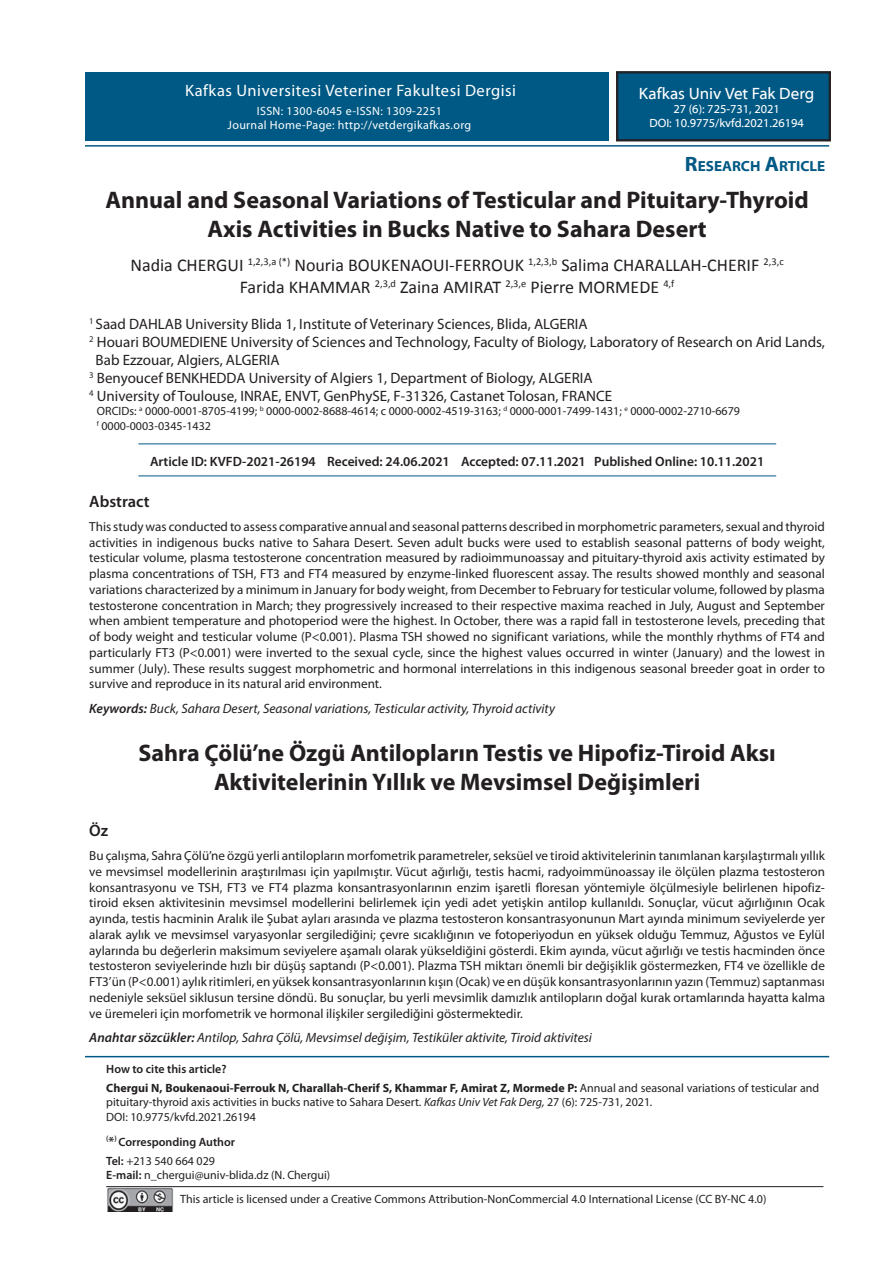
<style>
.page{position:relative;width:893px;height:1263px;background:#fff}
.page>*{position:absolute;margin:0;border:0;box-sizing:border-box;transform-origin:0 0}
.ORIJINAL_BASLIK{font:700 24px/28.8px "Myriad Pro";color:#231f20;text-align:center}
.t1{font:18px "Calibri";color:#231f20}
.t2{font:16.5px "Myriad Pro";letter-spacing:.03em;color:#fff}
.t3{font:16.5px "Myriad Web Pro";color:#fff}
.t4{font:600 16.5px "Myriad Pro";color:#231f20}
.t5{font:15px/18px "Myriad Pro";color:#231f20}
.t6{font:700 14.7px "Myriad Web Pro";color:#005984}
.t7{font:italic 13.5px "Myriad Pro";color:#231f20}
.t8{font:600 13.5px "Myriad Pro";color:#231f20}
.SUMMARY_PARAGRAF{font:13.2px/15.8px "Myriad Pro";color:#231f20;text-align:justify}
.TABLO{font:12px/14.4px "Myriad Pro";color:#231f20}
.t9{font:12px "Myriad Pro";letter-spacing:.03em;color:#fff}
.t10{font:12px "Myriad Web Pro";color:#fff}
.t11{font:600 12px "Myriad Pro";color:#231f20}
.s1{font-size:21px}
.s2{font-weight:600}
.s3{font-weight:700}
.s4{font-style:italic}
.s5{font-size:13.5px}
</style>
<div class="page">
<hr style="left:85px;top:1056px;width:744px;height:1px;background:#005984">
<hr style="left:85px;top:145px;width:744px;height:2px;background:#005984">
<hr style="left:138px;top:444px;width:638px;height:1px;background:#005984">
<hr style="left:138px;top:476px;width:638px;height:1px;background:#005984">
<div style="left:616px;top:71px;width:215px;height:70px;background:#005984"></div>
<div style="left:617px;top:72px;width:213px;height:69px;border:1px solid #231f20"></div>
<div style="left:618px;top:73px;width:211px;height:67px;border:1px solid #231f20"></div>
<div style="left:86px;top:72px;width:523px;height:68px;background:#005984"></div>
<img style="left:107px;top:1188px;width:67px;height:23px">
<hr style="left:106px;top:1186px;width:717px;height:1px;background:#231f20">
<p class="t2" style="left:185px;top:80px;width:332px">Kafkas Universitesi Veteriner Fakultesi Dergisi</p>
<p class="t9" style="left:257px;top:103px;width:187px">ISSN: 1300-6045 e-ISSN: 1309-2251</p>
<p class="t9" style="left:228px;top:117px;width:245px">Journal Home-Page: http://vetdergikafkas.org</p>
<p class="t3" style="left:639px;top:84px;width:177px">Kafkas Univ Vet Fak Derg</p>
<p class="t10" style="left:673px;top:102px;width:108px">27 (6): 725-731, 2021</p>
<p class="t10" style="left:649px;top:117px;width:156px">DOI: 10.9775/kvfd.2021.26194</p>
<p class="t6" style="left:685px;top:158px;width:142px"><span class="s1">R</span>ESEARCH <span class="s1">A</span>RTICLE</p>
<p class="ORIJINAL_BASLIK" style="left:106px;top:186px;width:705px">Annual and Seasonal Variations of Testicular and Pituitary-Thyroid<br>Axis Activities in Bucks Native to Sahara Desert</p>
<p class="t1" style="left:130px;top:254px;width:655px">Nadia CHERGUI <sup>1,2,3,a</sup> <sup>(*)</sup> Nouria BOUKENAOUI-FERROUK <sup>1,2,3,b</sup> Salima CHARALLAH-CHERIF <sup>2,3,c</sup></p>
<p class="t1" style="left:240px;top:276px;width:436px">Farida KHAMMAR <sup>2,3,d</sup> Zaina AMIRAT <sup>2,3,e</sup> Pierre MORMEDE <sup>4,f</sup></p>
<p class="t5" style="left:89px;top:315px;width:500px"><sup>1</sup> Saad DAHLAB University Blida 1, Institute of Veterinary Sciences, Blida, ALGERIA</p>
<p class="t5" style="left:96px;top:333px;width:731px;text-indent:-6px"><sup>2</sup> Houari BOUMEDIENE University of Sciences and Technology, Faculty of Biology, Laboratory of Research on Arid Lands,<br>Bab Ezzouar, Algiers, ALGERIA</p>
<p class="t5" style="left:89px;top:369px;width:505px"><sup>3</sup> Benyoucef BENKHEDDA University of Algiers 1, Department of Biology, ALGERIA</p>
<p class="t5" style="left:89px;top:387px;width:524px"><sup>4</sup> University of Toulouse, INRAE, ENVT, GenPhySE, F-31326, Castanet Tolosan, FRANCE</p>
<p class="TABLO" style="left:97px;top:404px;width:645px">ORCIDs: <sup>a</sup> 0000-0001-8705-4199; <sup>b</sup> 0000-0002-8688-4614; c 0000-0002-4519-3163; <sup>d</sup> 0000-0001-7499-1431; <sup>e</sup> 0000-0002-2710-6679</p>
<p class="TABLO" style="left:97px;top:418px;width:116px"><sup>f</sup> 0000-0003-0345-1432</p>
<p class="t8" style="left:150px;top:453px;width:616px">Article ID: KVFD-2021-26194 Received: 24.06.2021 Accepted: 07.11.2021 Published Online: 10.11.2021</p>
<p class="t4" style="left:89px;top:491px;width:62px">Abstract</p>
<p class="SUMMARY_PARAGRAF" style="left:89px;top:518px;width:737px">This study was conducted to assess comparative annual and seasonal patterns described in morphometric parameters, sexual and thyroid activities in indigenous bucks native to Sahara Desert. Seven adult bucks were used to establish seasonal patterns of body weight, testicular volume, plasma testosterone concentration measured by radioimmunoassay and pituitary-thyroid axis activity estimated by plasma concentrations of TSH, FT3 and FT4 measured by enzyme-linked fluorescent assay. The results showed monthly and seasonal variations characterized by a minimum in January for body weight, from December to February for testicular volume, followed by plasma testosterone concentration in March; they progressively increased to their respective maxima reached in July, August and September when ambient temperature and photoperiod were the highest. In October, there was a rapid fall in testosterone levels, preceding that of body weight and testicular volume (P&lt;0.001). Plasma TSH showed no significant variations, while the monthly rhythms of FT4 and particularly FT3 (P&lt;0.001) were inverted to the sexual cycle, since the highest values occurred in winter (January) and the lowest in summer (July). These results suggest morphometric and hormonal interrelations in this indigenous seasonal breeder goat in order to survive and reproduce in its natural arid environment.</p>
<p class="t7" style="left:89px;top:700px;width:467px"><span class="s2">Keywords:</span> Buck, Sahara Desert, Seasonal variations, Testicular activity, Thyroid activity</p>
<p class="ORIJINAL_BASLIK" style="left:138px;top:739px;width:639px">Sahra Çölü’ne Özgü Antilopların Testis ve Hipofiz-Tiroid Aksı<br>Aktivitelerinin Yıllık ve Mevsimsel Değişimleri</p>
<p class="t4" style="left:89px;top:820px;width:20px">Öz</p>
<p class="SUMMARY_PARAGRAF" style="left:89px;top:847px;width:737px">Bu çalışma, Sahra Çölü’ne özgü yerli antilopların morfometrik parametreler, seksüel ve tiroid aktivitelerinin tanımlanan karşılaştırmalı yıllık ve mevsimsel modellerinin araştırılması için yapılmıştır. Vücut ağırlığı, testis hacmi, radyoimmünoassay ile ölçülen plazma testosteron konsantrasyonu ve TSH, FT3 ve FT4 plazma konsantrasyonlarının enzim işaretli floresan yöntemiyle ölçülmesiyle belirlenen hipofiz&shy;tiroid eksen aktivitesinin mevsimsel modellerini belirlemek için yedi adet yetişkin antilop kullanıldı. Sonuçlar, vücut ağırlığının Ocak ayında, testis hacminin Aralık ile Şubat ayları arasında ve plazma testosteron konsantrasyonunun Mart ayında minimum seviyelerde yer alarak aylık ve mevsimsel varyasyonlar sergilediğini; çevre sıcaklığının ve fotoperiyodun en yüksek olduğu Temmuz, Ağustos ve Eylül aylarında bu değerlerin maksimum seviyelere aşamalı olarak yükseldiğini gösterdi. Ekim ayında, vücut ağırlığı ve testis hacminden önce testosteron seviyelerinde hızlı bir düşüş saptandı (P&lt;0.001). Plazma TSH miktarı önemli bir değişiklik göstermezken, FT4 ve özellikle de FT3’ün (P&lt;0.001) aylık ritimleri, en yüksek konsantrasyonlarının kışın (Ocak) ve en düşük konsantrasyonlarının yazın (Temmuz) saptanması nedeniyle seksüel siklusun tersine döndü. Bu sonuçlar, bu yerli mevsimlik damızlık antilopların doğal kurak ortamlarında hayatta kalma ve üremeleri için morfometrik ve hormonal ilişkiler sergilediğini göstermektedir.</p>
<p class="t7" style="left:89px;top:1029px;width:504px"><span class="s2">Anahtar sözcükler:</span> Antilop, Sahra Çölü, Mevsimsel değişim, Testiküler aktivite, Tiroid aktivitesi</p>
<p class="t11" style="left:106px;top:1061px;width:122px">How to cite this article?</p>
<p class="TABLO" style="left:106px;top:1080px;width:714px"><span class="s3">Chergui N, Boukenaoui-Ferrouk N, Charallah-Cherif S, Khammar F, Amirat Z, Mormede P:</span> Annual and seasonal variations of testicular and pituitary-thyroid axis activities in bucks native to Sahara Desert. <span class="s4">Kafkas Univ Vet Fak Derg,</span> 27 (6): 725-731, 2021<span class="s4">.</span></p>
<p class="TABLO" style="left:106px;top:1109px;width:151px">DOI: 10.9775/kvfd.2021.26194</p>
<p class="t11" style="left:106px;top:1134px;width:130px"><sup>(</sup><span class="s5">*</span><sup>)</sup> Corresponding Author</p>
<p class="TABLO" style="left:106px;top:1153px;width:110px"><span class="s2">Tel:</span> +213 540 664 029</p>
<p class="TABLO" style="left:106px;top:1167px;width:226px"><span class="s2">E-mail:</span> n_chergui@univ-blida.dz (N. Chergui)</p>
<p class="TABLO" style="left:180px;top:1191px;width:588px">This article is licensed under a Creative Commons Attribution-NonCommercial 4.0 International License (CC BY-NC 4.0)</p>
</div>
